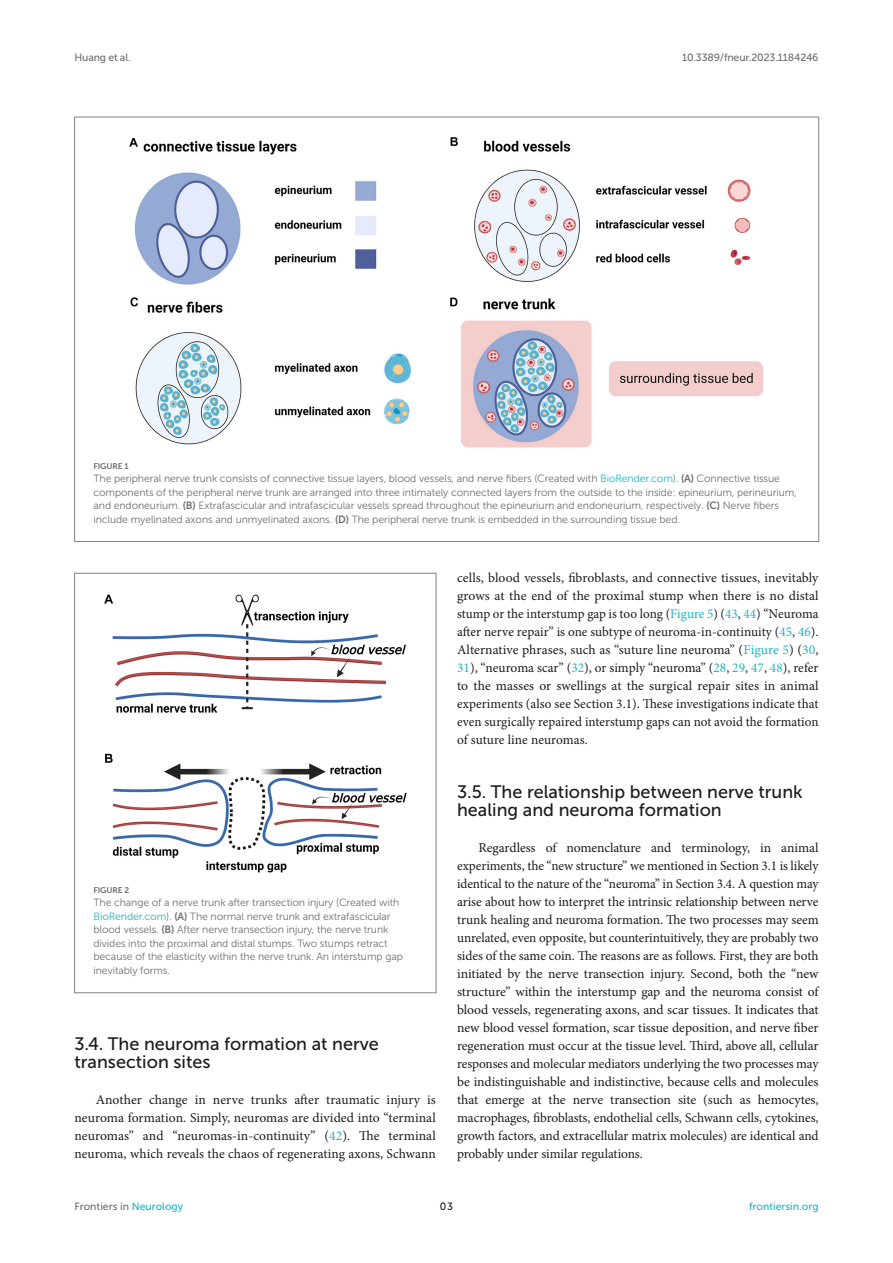
<style>
.page{position:relative;width:893px;height:1263px;background:#fff}
.page>*{position:absolute;margin:0;border:0;box-sizing:border-box;transform-origin:0 0}
.HEAD_2{font:18px/18px "Museo Sans 500";color:#1b1c1b}
.TEXT_FLUSH{font:13.5px/18px "Minion Pro";letter-spacing:-.005em;color:#1b1c1b;text-align:justify}
.FIG_LEG{font:10.5px/13.5px "Museo Sans 300";letter-spacing:-.01em;color:#706f70}
.t1{font:10.5px "Museo Sans 500";letter-spacing:-.015em;color:#706f70}
.t2{font:10.5px "Museo Sans 500";color:#1db5c3}
.t3{font:10.5px "Museo Sans 500";color:#1b1c1b}
.FIG_HD{font:8.25px "Museo Sans 700";letter-spacing:-.01em;color:#706f70}
.s1{color:#1db5c3}
.s2{font-family:"Museo Sans 700"}
</style>
<div class="page">
<img style="left:104px;top:594px;width:303px;height:279px">
<div style="left:74px;top:573px;width:362px;height:420px;border:1px solid #808285"></div>
<img style="left:129px;top:137px;width:635px;height:311px">
<p class="t1" style="left:74px;top:51px;width:58px">Huang et al.</p>
<p class="t1" style="left:682px;top:51px;width:138px">10.3389/fneur.2023.1184246</p>
<p class="FIG_HD" style="left:94px;top:461px;width:37px">FIGURE 1</p>
<p class="FIG_LEG" style="left:94px;top:472px;width:705px">The peripheral nerve trunk consists of connective tissue layers, blood vessels, and nerve fibers (Created with <span class="s1">BioRender.com</span>). <span class="s2">(A)</span> Connective tissue components of the peripheral nerve trunk are arranged into three intimately connected layers from the outside to the inside: epineurium, perineurium, and endoneurium. <span class="s2">(B)</span> Extrafascicular and intrafascicular vessels spread throughout the epineurium and endoneurium, respectively. <span class="s2">(C)</span> Nerve fibers include myelinated axons and unmyelinated axons. <span class="s2">(D)</span> The peripheral nerve trunk is embedded in the surrounding tissue bed.</p>
<p class="FIG_HD" style="left:94px;top:885px;width:37px">FIGURE 2</p>
<p class="FIG_LEG" style="left:94px;top:896px;width:311px">The change of a nerve trunk after transection injury (Created with <span class="s1">BioRender.com</span>). <span class="s2">(A)</span> The normal nerve trunk and extrafascicular blood vessels. <span class="s2">(B)</span> After nerve transection injury, the nerve trunk divides into the proximal and distal stumps. Two stumps retract because of the elasticity within the nerve trunk. An interstump gap inevitably forms.</p>
<p class="HEAD_2" style="left:74px;top:1035px;width:306px">3.4. The neuroma formation at nerve transection sites</p>
<p class="TEXT_FLUSH" style="left:74px;top:1091px;width:363px;text-indent:21px">Another change in nerve trunks after traumatic injury is neuroma formation. Simply, neuromas are divided into “terminal neuromas” and “neuromas-in-continuity” (<span class="s1">42</span>). The terminal neuroma, which reveals the chaos of regenerating axons, Schwann</p>
<p class="TEXT_FLUSH" style="left:457px;top:569px;width:363px">cells, blood vessels, fibroblasts, and connective tissues, inevitably grows at the end of the proximal stump when there is no distal stump or the interstump gap is too long (<span class="s1">Figure 5</span>) (<span class="s1">43</span>, <span class="s1">44</span>) “Neuroma after nerve repair” is one subtype of neuroma-in-continuity (<span class="s1">45</span>, <span class="s1">46</span>).<br>Alternative phrases, such as “suture line neuroma” (<span class="s1">Figure 5</span>) (<span class="s1">30</span>, <span class="s1">31</span>), “neuroma scar” (<span class="s1">32</span>), or simply “neuroma” (<span class="s1">28</span>, <span class="s1">29</span>, <span class="s1">47</span>, <span class="s1">48</span>), refer to the masses or swellings at the surgical repair sites in animal experiments (also see Section 3.1). These investigations indicate that even surgically repaired interstump gaps can not avoid the formation of suture line neuromas.</p>
<p class="HEAD_2" style="left:457px;top:783px;width:347px">3.5. The relationship between nerve trunk healing and neuroma formation</p>
<p class="TEXT_FLUSH" style="left:457px;top:839px;width:363px;text-indent:21px">Regardless of nomenclature and terminology, in animal experiments, the “new structure” we mentioned in Section 3.1 is likely identical to the nature of the “neuroma” in Section 3.4. A question may arise about how to interpret the intrinsic relationship between nerve trunk healing and neuroma formation. The two processes may seem unrelated, even opposite, but counterintuitively, they are probably two sides of the same coin. The reasons are as follows. First, they are both initiated by the nerve transection injury. Second, both the “new structure” within the interstump gap and the neuroma consist of blood vessels, regenerating axons, and scar tissues. It indicates that new blood vessel formation, scar tissue deposition, and nerve fiber regeneration must occur at the tissue level. Third, above all, cellular responses and molecular mediators underlying the two processes may be indistinguishable and indistinctive, because cells and molecules that emerge at the nerve transection site (such as hemocytes, macrophages, fibroblasts, endothelial cells, Schwann cells, cytokines, growth factors, and extracellular matrix molecules) are identical and probably under similar regulations.</p>
<p class="t1" style="left:74px;top:1200px;width:110px">Frontiers in <span class="s1">Neurology</span></p>
<p class="t3" style="left:440px;top:1200px;width:15px">03</p>
<p class="t2" style="left:749px;top:1200px;width:71px">frontiersin.org</p>
</div>
